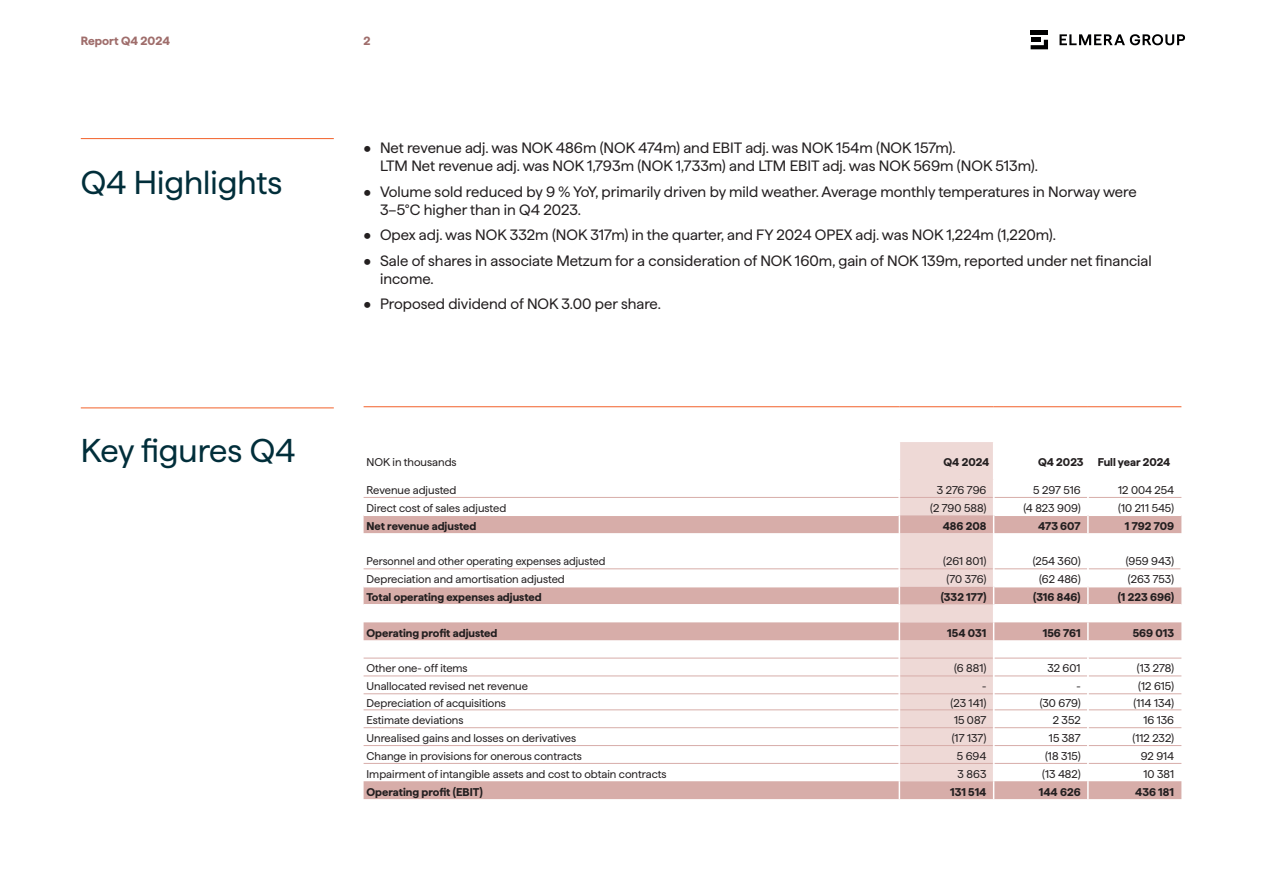
<style>
.page{position:relative;width:1263px;height:893px;background:#fff}
.page>*{position:absolute;margin:0;border:0;box-sizing:border-box;transform-origin:0 0}
.t1{font:33px "Haffer";color:#012e3a}
.t2{font:15px/18px "Haffer";color:#231f20}
.t3{font:700 12px "Haffer";color:#9f6d6b}
.t4{font:11.25px "Haffer";color:#231f20}
.t5{font:700 11.25px "Haffer";color:#231f20}
.t6{font:11.25px "Haffer";color:#231f20;scale:.96 1}
</style>
<div class="page">
<svg style="left:1059px;top:34px;width:126px;height:11px"></svg>
<hr style="left:1030px;top:30px;width:18px;height:4px;background:#000001">
<svg style="left:1031px;top:38px;width:9px;height:2px"></svg>
<svg style="left:1031px;top:40px;width:17px;height:9px"></svg>
<hr style="left:81px;top:138px;width:253px;height:1px;background:#f2612a">
<hr style="left:81px;top:407px;width:253px;height:1px;background:#f2612a">
<hr style="left:364px;top:406px;width:535px;height:1px;background:#f2612a">
<hr style="left:899px;top:406px;width:95px;height:1px;background:#f2612a">
<hr style="left:994px;top:406px;width:94px;height:1px;background:#f2612a">
<hr style="left:1088px;top:406px;width:93px;height:1px;background:#f2612a">
<svg style="left:364px;top:442px;width:818px;height:357px"></svg>
<p class="t3" style="left:81px;top:31px;width:91px">Report Q4 2024</p>
<p class="t3" style="left:364px;top:31px;width:9px">2</p>
<h1 class="t1" style="left:81px;top:158px;width:203px">Q4 Highlights</h1>
<h1 class="t1" style="left:81px;top:426px;width:216px">Key figures Q4</h1>
<h2 class="t2" style="left:380px;top:138px;width:659px;text-indent:-16px">• Net revenue adj. was NOK 486m (NOK 474m) and EBIT adj. was NOK 154m (NOK 157m).<br>LTM Net revenue adj. was NOK 1,793m (NOK 1,733m) and LTM EBIT adj. was NOK 569m (NOK 513m).</h2>
<h2 class="t2" style="left:380px;top:181px;width:758px;text-indent:-16px">• Volume sold reduced by 9 % YoY, primarily driven by mild weather. Average monthly temperatures in Norway were<br>3–5°C higher than in Q4 2023.</h2>
<h2 class="t2" style="left:364px;top:225px;width:694px">• Opex adj. was NOK 332m (NOK 317m) in the quarter, and FY 2024 OPEX adj. was NOK 1,224m (1,220m).</h2>
<h2 class="t2" style="left:380px;top:250px;width:773px;text-indent:-16px">• Sale of shares in associate Metzum for a consideration of NOK 160m, gain of NOK 139m, reported under net financial income.</h2>
<h2 class="t2" style="left:364px;top:294px;width:299px">• Proposed dividend of NOK 3.00 per share.</h2>
<p class="t4" style="left:367px;top:454px;width:92px">NOK in thousands</p>
<p class="t5" style="left:943px;top:454px;width:47px">Q4 2024</p>
<p class="t5" style="left:1038px;top:454px;width:134px">Q4 2023 Full year 2024</p>
<p class="t4" style="left:367px;top:481px;width:91px">Revenue adjusted</p>
<p class="t4" style="left:937px;top:481px;width:51px">3 276 796</p>
<p class="t4" style="left:1033px;top:481px;width:49px">5 297 516</p>
<p class="t4" style="left:1118px;top:481px;width:58px">12 004 254</p>
<p class="t4" style="left:367px;top:499px;width:141px">Direct cost of sales adjusted</p>
<p class="t4" style="left:930px;top:500px;width:58px">(2 790 588)</p>
<p class="t4" style="left:1023px;top:499px;width:59px">(4 823 909)</p>
<p class="t4" style="left:1118px;top:499px;width:57px">(10 211 545)</p>
<p class="t5" style="left:367px;top:517px;width:111px">Net revenue adjusted</p>
<p class="t5" style="left:943px;top:517px;width:45px">486 208</p>
<p class="t5" style="left:1038px;top:517px;width:44px">473 607</p>
<p class="t5" style="left:1125px;top:517px;width:51px">1 792 709</p>
<p class="t6" style="left:367px;top:553px;width:250px">Personnel and other operating expenses adjusted</p>
<p class="t4" style="left:943px;top:553px;width:45px">(261 801)</p>
<p class="t4" style="left:1033px;top:553px;width:49px">(254 360)</p>
<p class="t4" style="left:1126px;top:553px;width:50px">(959 943)</p>
<p class="t4" style="left:367px;top:571px;width:200px">Depreciation and amortisation adjusted</p>
<p class="t4" style="left:946px;top:571px;width:41px">(70 376)</p>
<p class="t4" style="left:1039px;top:571px;width:43px">(62 486)</p>
<p class="t4" style="left:1128px;top:571px;width:48px">(263 753)</p>
<p class="t5" style="left:367px;top:588px;width:177px">Total operating expenses adjusted</p>
<p class="t5" style="left:941px;top:588px;width:47px">(332 177)</p>
<p class="t5" style="left:1033px;top:588px;width:49px">(316 846)</p>
<p class="t5" style="left:1118px;top:588px;width:58px">(1 223 696)</p>
<p class="t5" style="left:367px;top:624px;width:132px">Operating profit adjusted</p>
<p class="t5" style="left:947px;top:624px;width:41px">154 031</p>
<p class="t5" style="left:1043px;top:624px;width:39px">156 761</p>
<p class="t5" style="left:1133px;top:624px;width:43px">569 013</p>
<p class="t4" style="left:367px;top:660px;width:103px">Other one- off items</p>
<p class="t4" style="left:954px;top:660px;width:34px">(6 881)</p>
<p class="t4" style="left:1047px;top:660px;width:35px">32 601</p>
<p class="t4" style="left:1137px;top:660px;width:39px">(13 278)</p>
<p class="t4" style="left:367px;top:678px;width:163px">Unallocated revised net revenue</p>
<p class="t4" style="left:982px;top:678px;width:6px">-</p>
<p class="t4" style="left:1076px;top:678px;width:6px">-</p>
<p class="t4" style="left:1138px;top:678px;width:37px">(12 615)</p>
<p class="t4" style="left:367px;top:695px;width:141px">Depreciation of acquisitions</p>
<p class="t4" style="left:950px;top:695px;width:37px">(23 141)</p>
<p class="t4" style="left:1040px;top:695px;width:42px">(30 679)</p>
<p class="t4" style="left:1133px;top:695px;width:42px">(114 134)</p>
<p class="t4" style="left:367px;top:712px;width:98px">Estimate deviations</p>
<p class="t4" style="left:954px;top:712px;width:34px">15 087</p>
<p class="t4" style="left:1053px;top:712px;width:29px">2 352</p>
<p class="t4" style="left:1143px;top:712px;width:32px">16 136</p>
<p class="t4" style="left:367px;top:730px;width:211px">Unrealised gains and losses on derivatives</p>
<p class="t4" style="left:952px;top:730px;width:36px">(17 137)</p>
<p class="t4" style="left:1049px;top:730px;width:33px">15 387</p>
<p class="t4" style="left:1132px;top:730px;width:43px">(112 232)</p>
<p class="t4" style="left:367px;top:748px;width:217px">Change in provisions for onerous contracts</p>
<p class="t4" style="left:957px;top:748px;width:31px">5 694</p>
<p class="t4" style="left:1045px;top:748px;width:37px">(18 315)</p>
<p class="t4" style="left:1141px;top:748px;width:35px">92 914</p>
<p class="t4" style="left:367px;top:766px;width:302px">Impairment of intangible assets and cost to obtain contracts</p>
<p class="t4" style="left:958px;top:766px;width:30px">3 863</p>
<p class="t4" style="left:1042px;top:766px;width:40px">(13 482)</p>
<p class="t4" style="left:1143px;top:766px;width:32px">10 381</p>
<p class="t5" style="left:367px;top:783px;width:118px">Operating profit (EBIT)</p>
<p class="t5" style="left:950px;top:783px;width:38px">131 514</p>
<p class="t5" style="left:1039px;top:783px;width:43px">144 626</p>
<p class="t5" style="left:1135px;top:783px;width:40px">436 181</p>
</div>
